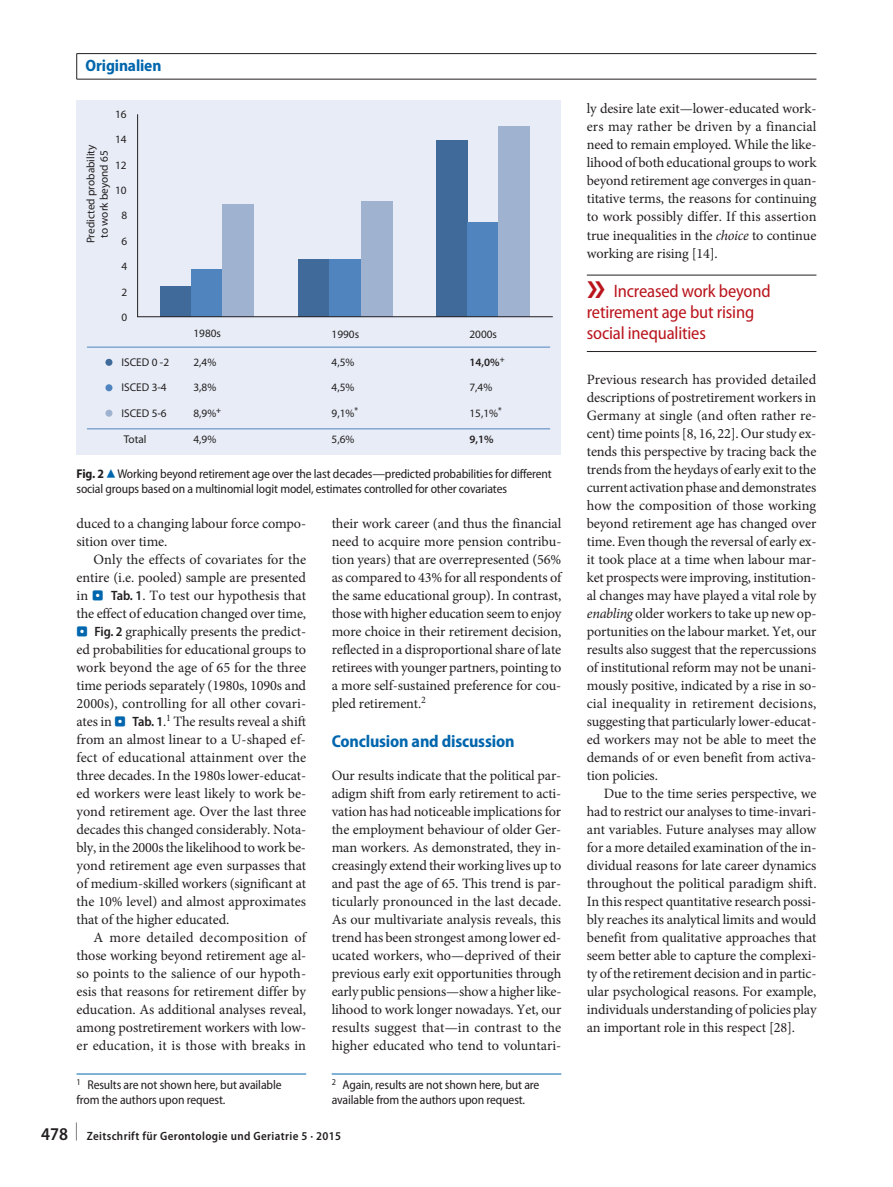
<style>
.page{position:relative;width:893px;height:1187px;background:#fff}
.page>*{position:absolute;margin:0;border:0;box-sizing:border-box;transform-origin:0 0}
.t1{font:600 semi-condensed 45px "Myriad Pro";color:#ba151d}
.t2{font:semi-condensed 18px/21px "Myriad Pro";letter-spacing:-.01em;color:#ba151d}
.t3{font:700 semi-condensed 17.25px "Myriad Pro";letter-spacing:-.01em;color:#0066ad}
.t4{font:700 semi-condensed 16.5px "Myriad Pro";letter-spacing:-.01em;color:#0066ad}
.t5{font:14.25px/18px "Minion Pro";letter-spacing:-.01em;color:#231f20;text-align:justify}
.t6{font:semi-condensed 12.75px/15px "Myriad Pro";letter-spacing:-.01em;color:#231f20}
.t7{font:600 semi-condensed 12px "Myriad Pro";letter-spacing:.03em;color:#231f20}
.t8{font:11.25px/13.5px "Myriad Pro";color:#231f20;text-align:center}
.t9{font:600 11.25px "Myriad Pro";color:#231f20}
.s1{font-weight:700}
.s2{font-family:"S Buttons";font-stretch:normal;font-size:14.25px;color:#0066ad}
.s3{font-family:"S Buttons";font-size:13.5px;color:#0066ad}
.s4{font-family:"Myriad Pro";font-weight:600;font-stretch:semi-condensed;font-size:13.5px}
.s5{font-size:18px}
.s6{font-style:italic}
</style>
<div class="page">
<hr style="left:77px;top:1073px;width:229px;height:1px;background:#0066ad">
<hr style="left:332px;top:1073px;width:229px;height:1px;background:#0066ad">
<hr style="left:587px;top:275px;width:229px;height:1px;background:#231f20">
<hr style="left:587px;top:351px;width:229px;height:1px;background:#231f20">
<div style="left:77px;top:100px;width:484px;height:354px;background:#e7ecf6"></div>
<svg style="left:137px;top:114px;width:416px;height:203px"></svg>
<div style="left:105px;top:359px;width:7px;height:7px;background:#406a9a;border-radius:50%"></div>
<div style="left:105px;top:384px;width:7px;height:7px;background:#5084bf;border-radius:50%"></div>
<div style="left:105px;top:409px;width:7px;height:7px;background:#9fb3d1;border-radius:50%"></div>
<hr style="left:87px;top:347px;width:463px;height:1px;background:#5185bf">
<hr style="left:87px;top:428px;width:463px;height:1px;background:#5185bf">
<hr style="left:77px;top:53px;width:739px;height:1px;background:#231f20">
<svg style="left:76px;top:54px;width:1px;height:25px"></svg>
<hr style="left:77px;top:79px;width:739px;height:1px;background:#231f20">
<p class="t4" style="left:86px;top:57px;width:77px">Originalien</p>
<p class="t8" style="left:115px;top:107px;width:13px">16</p>
<p class="t8" style="left:115px;top:133px;width:13px">14</p>
<p class="t8" style="left:84px;top:243px;width:100px;rotate:-90deg">Predicted probability to work beyond 65</p>
<p class="t8" style="left:115px;top:158px;width:13px">12</p>
<p class="t8" style="left:115px;top:183px;width:13px">10</p>
<p class="t8" style="left:122px;top:209px;width:7px">8</p>
<p class="t8" style="left:122px;top:234px;width:7px">6</p>
<p class="t8" style="left:122px;top:259px;width:7px">4</p>
<p class="t8" style="left:122px;top:285px;width:7px">2</p>
<p class="t8" style="left:122px;top:310px;width:7px">0</p>
<p class="t8" style="left:122px;top:355px;width:49px">ISCED 0 -2</p>
<p class="t8" style="left:193px;top:326px;width:29px">1980s</p>
<p class="t8" style="left:332px;top:327px;width:29px">1990s</p>
<p class="t8" style="left:469px;top:327px;width:29px">2000s</p>
<p class="t8" style="left:193px;top:355px;width:24px">2,4%</p>
<p class="t8" style="left:332px;top:355px;width:24px">4,5%</p>
<p class="t9" style="left:469px;top:354px;width:37px">14,0%<sup>+</sup></p>
<p class="t8" style="left:122px;top:380px;width:47px">ISCED 3-4</p>
<p class="t8" style="left:193px;top:380px;width:24px">3,8%</p>
<p class="t8" style="left:332px;top:380px;width:24px">4,5%</p>
<p class="t8" style="left:469px;top:380px;width:24px">7,4%</p>
<p class="t8" style="left:122px;top:406px;width:47px">ISCED 5-6</p>
<p class="t8" style="left:193px;top:406px;width:29px">8,9%<sup>+</sup></p>
<p class="t8" style="left:332px;top:406px;width:28px">9,1%<sup>*</sup></p>
<p class="t8" style="left:469px;top:406px;width:34px">15,1%<sup>*</sup></p>
<p class="t8" style="left:124px;top:432px;width:24px">Total</p>
<p class="t8" style="left:193px;top:432px;width:24px">4,9%</p>
<p class="t8" style="left:332px;top:432px;width:24px">5,6%</p>
<p class="t9" style="left:469px;top:432px;width:26px">9,1%</p>
<p class="t6" style="left:77px;top:465px;width:477px"><span class="s1">Fig. 2</span><span class="s2">8</span>Working beyond retirement age over the last decades—predicted probabilities for different social groups based on a multinomial logit model, estimates controlled for other covariates</p>
<p class="t5" style="left:77px;top:514px;width:231px">duced to a changing labour force compo&shy;sition over time.</p>
<p class="t5" style="left:77px;top:550px;width:231px;text-indent:17px">Only the effects of covariates for the entire (i.e. pooled) sample are presented in <span class="s3">.</span> <span class="s4">Tab. 1</span>. To test our hypothesis that the effect of education changed over time, <span class="s3">.</span> <span class="s4">Fig. 2</span> graphically presents the predict&shy;ed probabilities for educational groups to work beyond the age of 65 for the three time periods separately (1980s, 1090s and 2000s), controlling for all other covari&shy;ates in <span class="s3">.</span> <span class="s4">Tab. 1</span>.<sup>1</sup> The results reveal a shift from an almost linear to a U-shaped ef&shy;fect of educational attainment over the three decades. In the 1980s lower-educat&shy;ed workers were least likely to work be&shy;yond retirement age. Over the last three decades this changed considerably. Nota&shy;bly, in the 2000s the likelihood to work be&shy;yond retirement age even surpasses that of medium-skilled workers (significant at the 10% level) and almost approximates that of the higher educated.</p>
<p class="t5" style="left:77px;top:928px;width:231px;text-indent:17px">A more detailed decomposition of those working beyond retirement age al&shy;so points to the salience of our hypoth&shy;esis that reasons for retirement differ by education. As additional analyses reveal, among postretirement workers with low&shy;er education, it is those with breaks in</p>
<p class="t6" style="left:77px;top:1076px;width:207px"><sup>1</sup> Results are not shown here, but available from the authors upon request.</p>
<p class="t5" style="left:332px;top:514px;width:231px">their work career (and thus the financial need to acquire more pension contribu&shy;tion years) that are overrepresented (56% as compared to 43% for all respondents of the same educational group). In contrast, those with higher education seem to enjoy more choice in their retirement decision, reflected in a disproportional share of late retirees with younger partners, pointing to a more self-sustained preference for cou&shy;pled retirement.<sup>2</sup></p>
<p class="t3" style="left:332px;top:731px;width:184px">Conclusion and discussion</p>
<p class="t5" style="left:332px;top:766px;width:231px">Our results indicate that the political par&shy;adigm shift from early retirement to acti&shy;vation has had noticeable implications for the employment behaviour of older Ger&shy;man workers. As demonstrated, they in&shy;creasingly extend their working lives up to and past the age of 65. This trend is par&shy;ticularly pronounced in the last decade.<br>As our multivariate analysis reveals, this trend has been strongest among lower ed&shy;ucated workers, who—deprived of their previous early exit opportunities through early public pensions—show a higher like&shy;lihood to work longer nowadays. Yet, our results suggest that—in contrast to the higher educated who tend to voluntari-</p>
<p class="t6" style="left:332px;top:1076px;width:209px"><sup>2</sup> Again, results are not shown here, but are available from the authors upon request.</p>
<p class="t7" style="left:41px;top:1129px;width:302px"><span class="s5">478 </span><sup>|</sup> Zeitschrift für Gerontologie und Geriatrie 5 · 2015</p>
<p class="t5" style="left:587px;top:100px;width:231px">ly desire late exit—lower-educated work&shy;ers may rather be driven by a financial need to remain employed. While the like&shy;lihood of both educational groups to work beyond retirement age converges in quan&shy;titative terms, the reasons for continuing to work possibly differ. If this assertion true inequalities in the <span class="s6">choice</span> to continue working are rising [14].</p>
<h1 class="t1" style="left:587px;top:261px;width:20px">»</h1>
<p class="t2" style="left:587px;top:280px;width:185px;text-indent:27px">Increased work beyond retirement age but rising social inequalities</p>
<p class="t5" style="left:587px;top:370px;width:231px">Previous research has provided detailed descriptions of postretirement workers in Germany at single (and often rather re&shy;cent) time points [8, 16, 22]. Our study ex&shy;tends this perspective by tracing back the trends from the heydays of early exit to the current activation phase and demonstrates how the composition of those working beyond retirement age has changed over time. Even though the reversal of early ex&shy;it took place at a time when labour mar&shy;ket prospects were improving, institution&shy;al changes may have played a vital role by <span class="s6">enabling</span> older workers to take up new op&shy;portunities on the labour market. Yet, our results also suggest that the repercussions of institutional reform may not be unani&shy;mously positive, indicated by a rise in so&shy;cial inequality in retirement decisions, suggesting that particularly lower-educat&shy;ed workers may not be able to meet the demands of or even benefit from activa&shy;tion policies.</p>
<p class="t5" style="left:587px;top:784px;width:231px;text-indent:17px">Due to the time series perspective, we had to restrict our analyses to time-invari&shy;ant variables. Future analyses may allow for a more detailed examination of the in&shy;dividual reasons for late career dynamics throughout the political paradigm shift.<br>In this respect quantitative research possi&shy;bly reaches its analytical limits and would benefit from qualitative approaches that seem better able to capture the complexi&shy;ty of the retirement decision and in partic&shy;ular psychological reasons. For example, individuals understanding of policies play an important role in this respect [28].</p>
</div>
